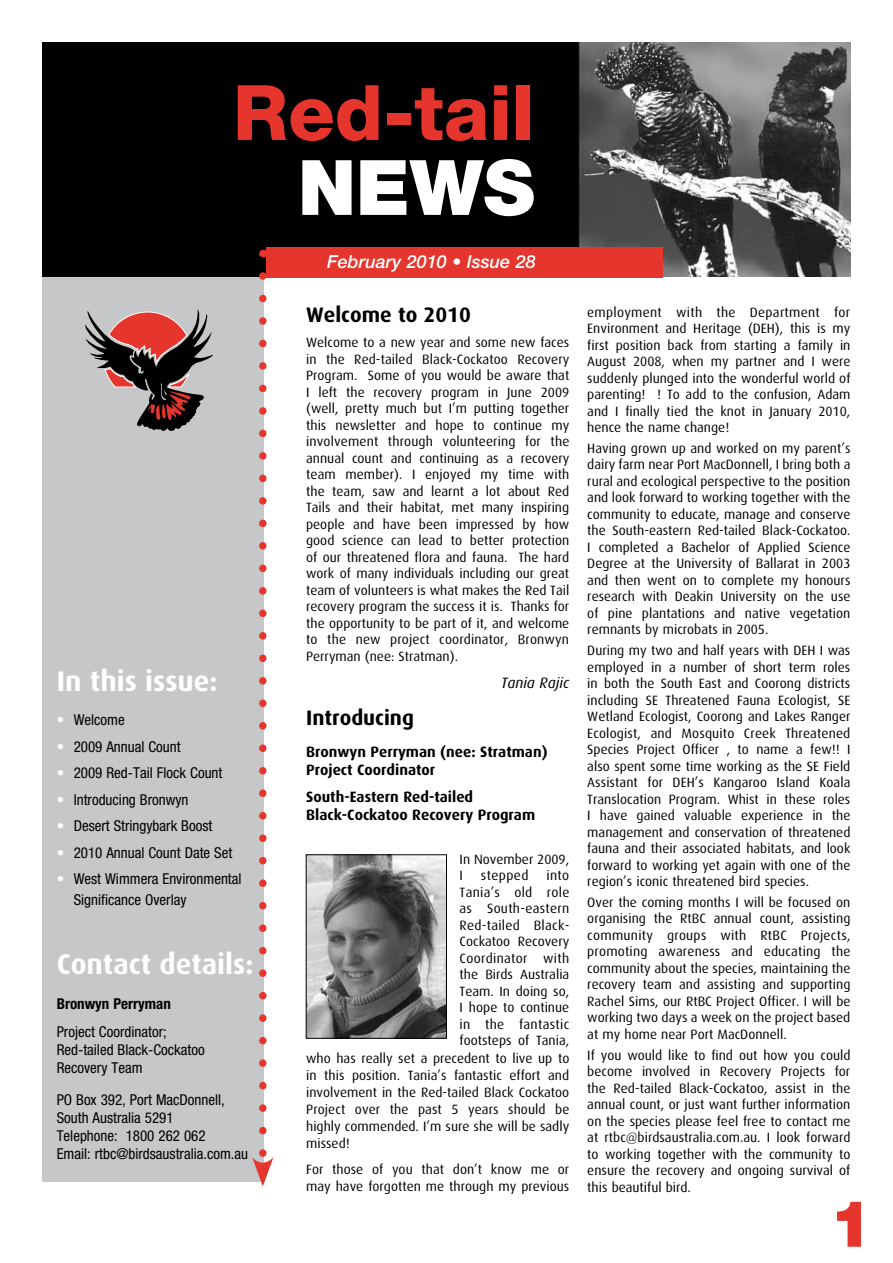
<style>
.page{position:relative;width:893px;height:1263px;background:#fff}
.page>*{position:absolute;margin:0;border:0;box-sizing:border-box;transform-origin:0 0}
.t1{font:800 76.5px "Helvetica Neue";color:#e5352c}
.t2{font:900 76.5px "Helvetica Neue";color:#fff}
.t3{font:900 64.5px "Helvetica Neue";color:#e5352c}
.t4{font:700 28.5px "Dax";color:#fff}
.t5{font:700 21px "Dax";color:#000}
.t6{font:italic 500 18px "Helvetica Neue";color:#fff}
.t7{font:condensed 15px/18px "Helvetica Neue";color:#000}
.t8{font:700 15px/18px "Dax";color:#000}
.t9{font:700 condensed 15px "Helvetica Neue";color:#000}
.t10{font:italic 15px "Dax";color:#000}
.t11{font:13.5px/16.5px "Dax";color:#000;text-align:justify}
.t12{font:13.5px "Dax";letter-spacing:.02em;color:#000}
.t13{font:13.5px "Dax";letter-spacing:.025em;color:#000}
.t14{font:13.5px "Dax";letter-spacing:.03em;color:#000}
.s1{color:#fff}
</style>
<div class="page">
<div style="left:43px;top:253px;width:221px;height:929px;background:#c6c7c8"></div>
<img style="left:43px;top:43px;width:807px;height:234px">
<img style="left:85px;top:309px;width:128px;height:122px">
<div style="left:267px;top:247px;width:396px;height:30px;background:#e5352c"></div>
<svg style="left:252px;top:276px;width:21px;height:910px"></svg>
<img style="left:308px;top:856px;width:137px;height:181px">
<div style="left:306px;top:854px;width:141px;height:185px;border:1px solid #000"></div>
<h1 class="t1" style="left:233px;top:67px;width:303px">Red-tail</h1>
<h1 class="t2" style="left:298px;top:142px;width:238px">NEWS</h1>
<h3 class="t6" style="left:327px;top:251px;width:210px">February 2010 • Issue 28</h3>
<h3 class="t4" style="left:57px;top:665px;width:162px">In this issue:</h3>
<p class="t7" style="left:57px;top:711px;width:70px"><span class="s1">•</span> Welcome</p>
<p class="t7" style="left:57px;top:737px;width:126px"><span class="s1">•</span> 2009 Annual Count</p>
<p class="t7" style="left:57px;top:764px;width:167px"><span class="s1">•</span> 2009 Red-Tail Flock Count</p>
<p class="t7" style="left:57px;top:790px;width:133px"><span class="s1">•</span> Introducing Bronwyn</p>
<p class="t7" style="left:57px;top:817px;width:157px"><span class="s1">•</span> Desert Stringybark Boost</p>
<p class="t7" style="left:57px;top:843px;width:177px"><span class="s1">•</span> 2010 Annual Count Date Set</p>
<p class="t7" style="left:74px;top:869px;width:169px;line-height:20.5px;text-indent:-17px"><span class="s1">•</span> West Wimmera Environmental<br>Significance Overlay</p>
<h3 class="t4" style="left:57px;top:948px;width:198px">Contact details:</h3>
<p class="t9" style="left:57px;top:994px;width:116px">Bronwyn Perryman</p>
<p class="t7" style="left:57px;top:1023px;width:150px">Project Coordinator;<br>Red-tailed Black-Cockatoo<br>Recovery Team</p>
<p class="t7" style="left:57px;top:1090px;width:193px">PO Box 392, Port MacDonnell,<br>South Australia 5291<br>Telephone: 1800 262 062<br>Email: rtbc@birdsaustralia.com.au</p>
<h3 class="t5" style="left:306px;top:303px;width:166px">Welcome to 2010</h3>
<p class="t11" style="left:306px;top:334px;width:265px">Welcome to a new year and some new faces in the Red-tailed Black-Cockatoo Recovery Program. Some of you would be aware that I left the recovery program in June 2009 (well, pretty much but I’m putting together this newsletter and hope to continue my involvement through volunteering for the annual count and continuing as a recovery team member). I enjoyed my time with the team, saw and learnt a lot about Red Tails and their habitat, met many inspiring people and have been impressed by how good science can lead to better protection of our threatened flora and fauna. The hard work of many individuals including our great team of volunteers is what makes the Red Tail recovery program the success it is. Thanks for the opportunity to be part of it, and welcome to the new project coordinator, Bronwyn Perryman (nee: Stratman).</p>
<p class="t10" style="left:501px;top:675px;width:70px">Tania Rajic</p>
<h3 class="t5" style="left:306px;top:706px;width:109px">Introducing</h3>
<p class="t8" style="left:306px;top:743px;width:243px">Bronwyn Perryman (nee: Stratman)<br>Project Coordinator</p>
<p class="t8" style="left:306px;top:788px;width:231px">South-Eastern Red-tailed<br>Black-Cockatoo Recovery Program</p>
<p class="t11" style="left:460px;top:851px;width:111px">In November 2009,<br>I</p>
<p class="t14" style="left:481px;top:868px;width:49px">stepped</p>
<p class="t11" style="left:546px;top:868px;width:24px">into</p>
<p class="t12" style="left:460px;top:885px;width:111px">Tania’s old role</p>
<p class="t12" style="left:460px;top:901px;width:111px">as South-eastern</p>
<p class="t12" style="left:460px;top:918px;width:111px">Red-tailed Black-</p>
<p class="t11" style="left:460px;top:933px;width:111px">Cockatoo Recovery</p>
<p class="t13" style="left:460px;top:951px;width:111px">Coordinator with</p>
<p class="t11" style="left:460px;top:966px;width:111px">the Birds Australia</p>
<p class="t11" style="left:460px;top:983px;width:111px">Team. In doing so,</p>
<p class="t11" style="left:460px;top:999px;width:111px">I hope to continue</p>
<p class="t12" style="left:460px;top:1017px;width:111px">in the fantastic</p>
<p class="t11" style="left:460px;top:1032px;width:111px">footsteps of Tania,</p>
<p class="t11" style="left:306px;top:1050px;width:265px">who has really set a precedent to live up to</p>
<p class="t11" style="left:306px;top:1067px;width:265px">in this position. Tania’s fantastic effort and</p>
<p class="t11" style="left:306px;top:1084px;width:265px">involvement in the Red-tailed Black Cockatoo</p>
<p class="t11" style="left:306px;top:1101px;width:265px">Project over the past 5 years should be</p>
<p class="t11" style="left:306px;top:1118px;width:265px">highly commended. I’m sure she will be sadly</p>
<p class="t11" style="left:306px;top:1135px;width:45px">missed!</p>
<p class="t11" style="left:306px;top:1160px;width:265px;line-height:17.1px">For those of you that don’t know me or may have forgotten me through my previous</p>
<p class="t11" style="left:587px;top:304px;width:265px">employment with the Department for Environment and Heritage (DEH), this is my first position back from starting a family in August 2008, when my partner and I were suddenly plunged into the wonderful world of parenting! ! To add to the confusion, Adam and I finally tied the knot in January 2010, hence the name change!</p>
<p class="t11" style="left:587px;top:440px;width:265px">Having grown up and worked on my parent’s dairy farm near Port MacDonnell, I bring both a rural and ecological perspective to the position and look forward to working together with the community to educate, manage and conserve the South-eastern Red-tailed Black-Cockatoo.<br>I completed a Bachelor of Applied Science Degree at the University of Ballarat in 2003 and then went on to complete my honours research with Deakin University on the use of pine plantations and native vegetation remnants by microbats in 2005.</p>
<p class="t11" style="left:587px;top:642px;width:265px">During my two and half years with DEH I was employed in a number of short term roles in both the South East and Coorong districts including SE Threatened Fauna Ecologist, SE Wetland Ecologist, Coorong and Lakes Ranger Ecologist, and Mosquito Creek Threatened Species Project Officer , to name a few!! I also spent some time working as the SE Field Assistant for DEH’s Kangaroo Island Koala Translocation Program. Whist in these roles I have gained valuable experience in the management and conservation of threatened fauna and their associated habitats, and look forward to working yet again with one of the region’s iconic threatened bird species.</p>
<p class="t11" style="left:587px;top:894px;width:265px">Over the coming months I will be focused on organising the RtBC annual count, assisting community groups with RtBC Projects, promoting awareness and educating the community about the species, maintaining the recovery team and assisting and supporting Rachel Sims, our RtBC Project Officer. I will be working two days a week on the project based at my home near Port MacDonnell.</p>
<p class="t11" style="left:587px;top:1047px;width:265px">If you would like to find out how you could become involved in Recovery Projects for the Red-tailed Black-Cockatoo, assist in the annual count, or just want further information on the species please feel free to contact me at rtbc@birdsaustralia.com.au. I look forward to working together with the community to ensure the recovery and ongoing survival of this beautiful bird.</p>
<h2 class="t3" style="left:829px;top:1185px;width:45px">1</h2>
</div>
